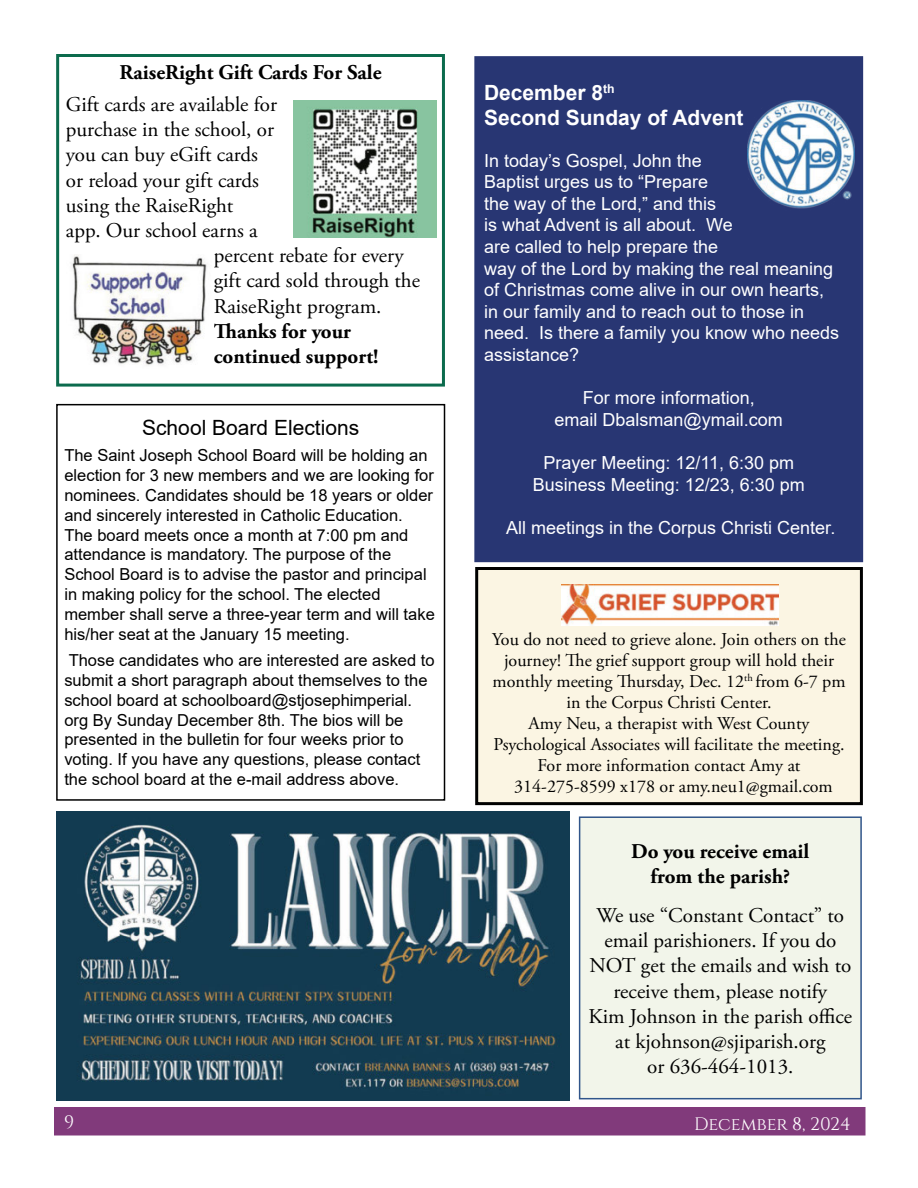
<style>
.page{position:relative;width:918px;height:1188px;background:#fff}
.page>*{position:absolute;margin:0;border:0;box-sizing:border-box;transform-origin:0 0}
.Pastor_Letter_body{font:21px/25.2px "Adobe Garamond Pro";color:#000;text-align:center}
.Pastor_Letter_body-2{font:700 21px/25.2px "Adobe Garamond Pro";color:#000;text-align:center}
.Pastor_Letter_body-3{font:700 21px/25.2px "Arial";color:#fff}
.Pastor_Letter_body-4{font:21px "Arial";color:#000}
.Pastor_Letter_body-5{font:18px/21.6px "Arial";color:#fff;text-align:center}
.Pastor_Letter_body-6{font:18px/21px "Adobe Garamond Pro";color:#000;text-align:center}
.t1{font:18px "Qhxctd Cinzel";color:#fff}
.t2{font:18px "Yscrvj Cinzel";color:#fff}
.Pastor_Letter_body-7{font:16.5px/19.8px "Arial";color:#000}
</style>
<div class="page">
<div style="left:55px;top:1108px;width:810px;height:27px;background:#813a7b"></div>
<div style="left:54px;top:1107px;width:812px;height:29px;border:2px solid #813a7b"></div>
<div style="left:580px;top:817px;width:281px;height:282px;background:#f2f5ea"></div>
<div style="left:579px;top:816px;width:283px;height:283px;border:2px solid #30558a"></div>
<div style="left:56px;top:54px;width:389px;height:333px;border:3px solid #0c6b4d"></div>
<img style="left:293px;top:100px;width:143px;height:137px">
<img style="left:71px;top:255px;width:136px;height:110px">
<div style="left:477px;top:568px;width:384px;height:236px;background:#fbf5e3"></div>
<div style="left:475px;top:567px;width:388px;height:238px;border:3px solid #000"></div>
<img style="left:561px;top:584px;width:217px;height:42px">
<div style="left:56px;top:404px;width:389px;height:397px;border:2px solid #000"></div>
<div style="left:476px;top:58px;width:386px;height:503px;background:#283673"></div>
<div style="left:474px;top:56px;width:389px;height:506px;border:3px solid #283673"></div>
<img style="left:748px;top:101px;width:107px;height:108px">
<img style="left:56px;top:812px;width:513px;height:288px">
<p class="Pastor_Letter_body-2" style="left:120px;top:60px;width:264px">RaiseRight Gift Cards For Sale</p>
<p class="Pastor_Letter_body" style="left:66px;top:92px;width:213px">Gift cards are available for</p>
<p class="Pastor_Letter_body" style="left:66px;top:118px;width:210px">purchase in the school, or</p>
<p class="Pastor_Letter_body" style="left:66px;top:143px;width:194px">you can buy eGift cards</p>
<p class="Pastor_Letter_body" style="left:66px;top:168px;width:195px">or reload your gift cards</p>
<p class="Pastor_Letter_body" style="left:66px;top:193px;width:169px">using the RaiseRight</p>
<p class="Pastor_Letter_body" style="left:66px;top:218px;width:193px">app. Our school earns a</p>
<p class="Pastor_Letter_body" style="left:214px;top:244px;width:191px">percent rebate for every</p>
<p class="Pastor_Letter_body" style="left:214px;top:269px;width:208px">gift card sold through the</p>
<p class="Pastor_Letter_body" style="left:214px;top:294px;width:169px">RaiseRight program.</p>
<p class="Pastor_Letter_body-2" style="left:214px;top:319px;width:139px">Thanks for your</p>
<p class="Pastor_Letter_body-2" style="left:214px;top:344px;width:166px">continued support!</p>
<p class="Pastor_Letter_body-4" style="left:142px;top:413px;width:219px">School Board Elections</p>
<p class="Pastor_Letter_body-7" style="left:64px;top:446px;width:372px">The Saint Joseph School Board will be holding an election for 3 new members and we are looking for nominees. Candidates should be 18 years or older and sincerely interested in Catholic Education.<br>The board meets once a month at 7:00 pm and attendance is mandatory. The purpose of the School Board is to advise the pastor and principal in making policy for the school. The elected member shall serve a three-year term and will take his/her seat at the January 15 meeting.</p>
<p class="Pastor_Letter_body-7" style="left:64px;top:650px;width:372px">Those candidates who are interested are asked to submit a short paragraph about themselves to the school board at schoolboard@stjosephimperial. org By Sunday December 8th. The bios will be presented in the bulletin for four weeks prior to voting. If you have any questions, please contact the school board at the e-mail address above.</p>
<p class="Pastor_Letter_body-3" style="left:484px;top:80px;width:261px">December 8<sup>th<br></sup>Second Sunday of Advent</p>
<p class="Pastor_Letter_body-5" style="left:484px;top:149px;width:357px;text-align:left">In today’s Gospel, John the<br>Baptist urges us to “Prepare<br>the way of the Lord,” and this<br>is what Advent is all about. We<br>are called to help prepare the<br>way of the Lord by making the real meaning of Christmas come alive in our own hearts, in our family and to reach out to those in need. Is there a family you know who needs assistance?</p>
<p class="Pastor_Letter_body-5" style="left:555px;top:387px;width:230px">For more information,<br>email Dbalsman@ymail.com</p>
<p class="Pastor_Letter_body-5" style="left:533px;top:452px;width:274px">Prayer Meeting: 12/11, 6:30 pm<br>Business Meeting: 12/23, 6:30 pm</p>
<p class="Pastor_Letter_body-5" style="left:506px;top:516px;width:331px">All meetings in the Corpus Christi Center.</p>
<p class="Pastor_Letter_body-6" style="left:492px;top:630px;width:355px">You do not need to grieve alone. Join others on the journey! The grief support group will hold their monthly meeting Thursday, Dec. 12<sup>th</sup> from 6-7 pm in the Corpus Christi Center.</p>
<p class="Pastor_Letter_body-6" style="left:494px;top:714px;width:353px">Amy Neu, a therapist with West County<br>Psychological Associates will facilitate the meeting.</p>
<p class="Pastor_Letter_body-6" style="left:514px;top:756px;width:320px">For more information contact Amy at<br>314-275-8599 x178 or amy.neu1@gmail.com</p>
<p class="Pastor_Letter_body-2" style="left:631px;top:839px;width:180px">Do you receive email from the parish?</p>
<p class="Pastor_Letter_body" style="left:589px;top:903px;width:265px">We use “Constant Contact” to email parishioners. If you do<br>NOT get the emails and wish to receive them, please notify<br>Kim Johnson in the parish office at kjohnson@sjiparish.org<br>or 636-464-1013.</p>
<p class="t2" style="left:64px;top:1111px;width:12px">9</p>
<p class="t1" style="left:694px;top:1114px;width:158px">December 8, 2024</p>
</div>
